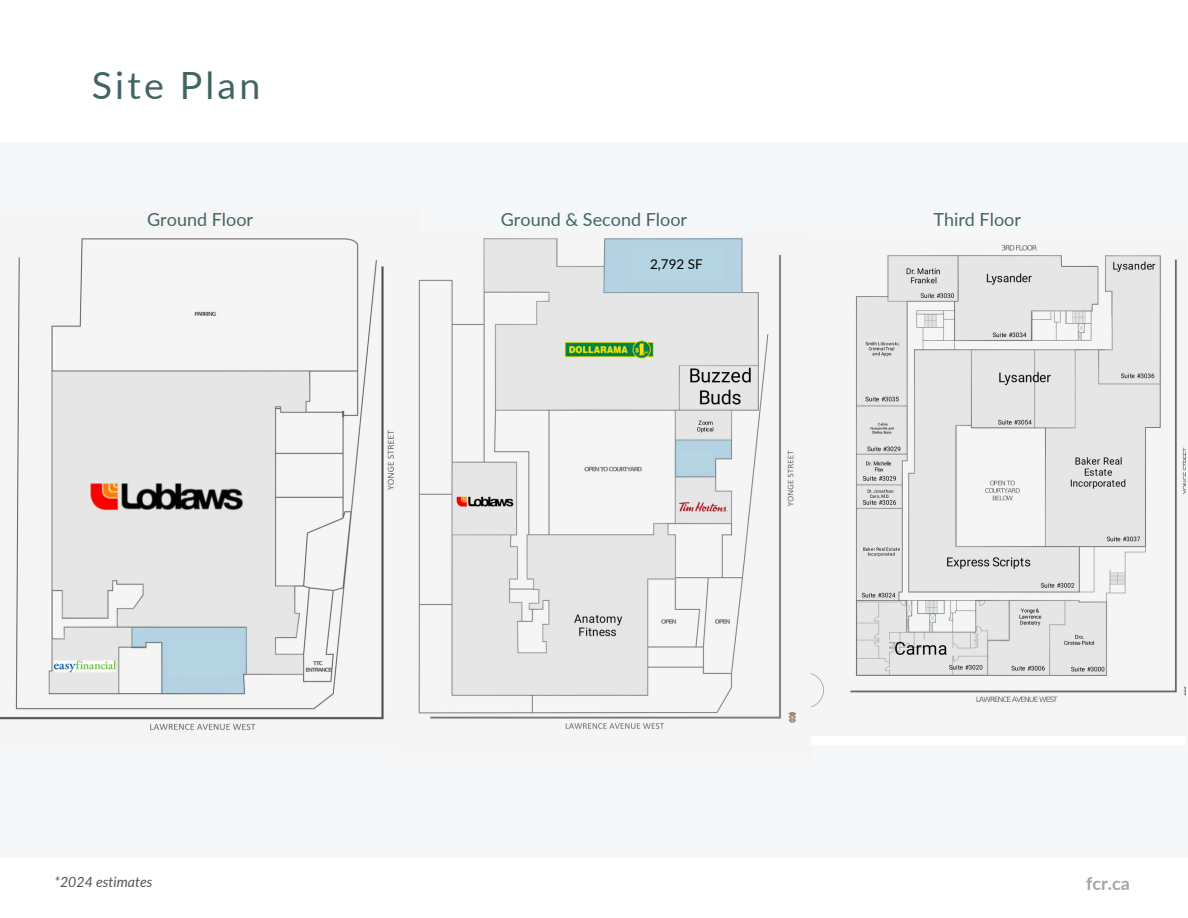
<style>
.page{position:relative;width:1188px;height:918px;background:#fff}
.page>*{position:absolute;margin:0;border:0;box-sizing:border-box;transform-origin:0 0}
.t1{font:37.5px "Lato";letter-spacing:.085em;color:#426564}
.t2{font:18px "Lato";color:#426564}
.t3{font:700 18px "Lato";color:#a6a5a3}
.t4{font:italic 14.1px "Lato";color:#545454}
.t5{font:13.5px "Lato";color:#000}
</style>
<div class="page">
<div style="left:0;top:142px;width:1188px;height:716px;background:#f6f7f8"></div>
<img style="left:0;top:238px;width:394px;height:492px">
<img style="left:418px;top:238px;width:379px;height:491px">
<img style="left:812px;top:245px;width:373px;height:462px">
<div style="left:632px;top:249px;width:91px;height:30px;background:#b5d5e2"></div>
<div style="left:168px;top:640px;width:71px;height:36px;background:#b5d5e2"></div>
<div style="left:677px;top:450px;width:36px;height:20px;background:#b5d5e2"></div>
<h1 class="t1" style="left:92px;top:59px;width:170px">Site Plan</h1>
<p class="t2" style="left:147px;top:206px;width:108px">Ground Floor</p>
<p class="t2" style="left:501px;top:206px;width:188px">Ground &amp; Second Floor</p>
<p class="t2" style="left:933px;top:206px;width:89px">Third Floor</p>
<p class="t5" style="left:650px;top:255px;width:54px">2,792 SF</p>
<p class="t4" style="left:55px;top:872px;width:100px">*2024 estimates</p>
<p class="t3" style="left:1086px;top:870px;width:45px">fcr.ca</p>
</div>
